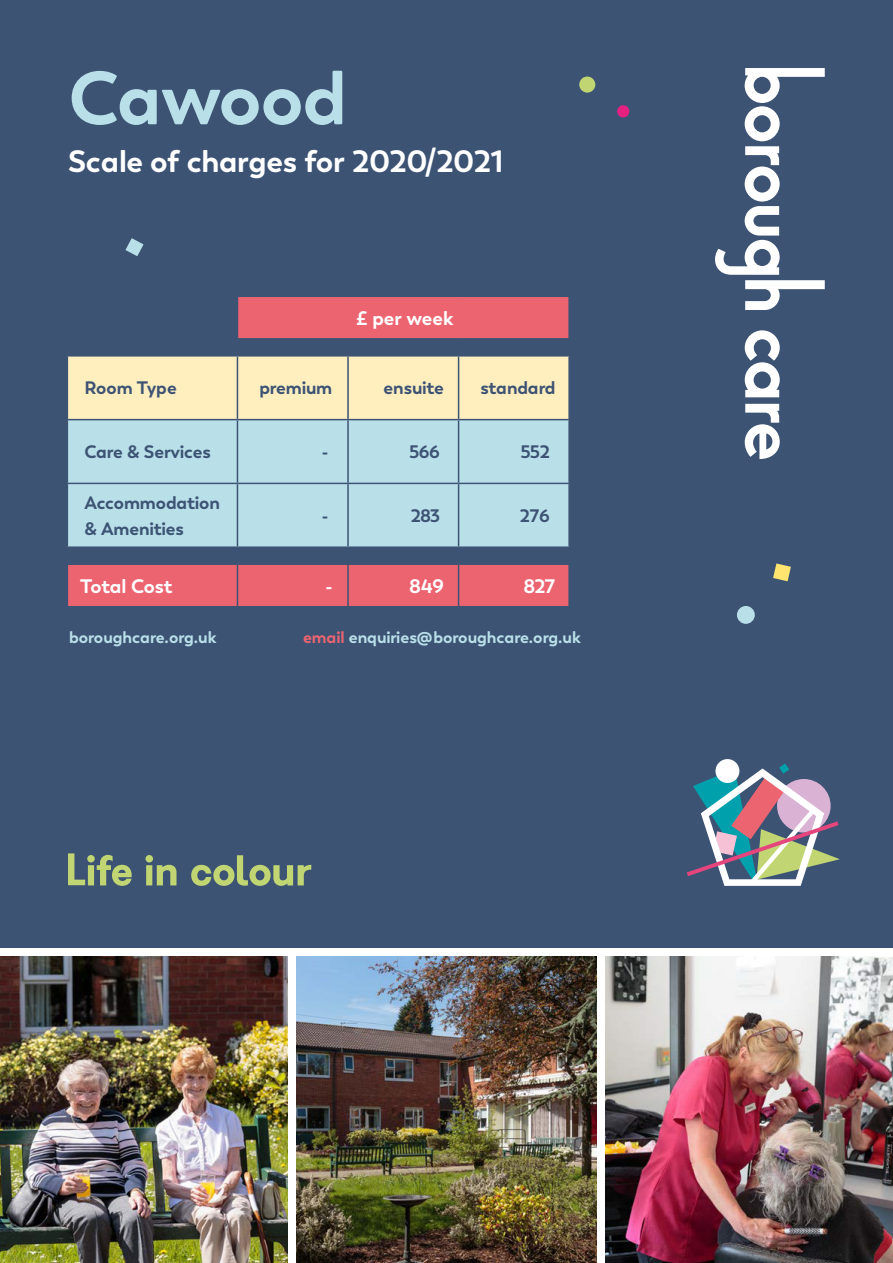
<style>
.page{position:relative;width:893px;height:1263px;background:#3d5374}
.page>*{position:absolute;margin:0;border:0;box-sizing:border-box;transform-origin:0 0}
.t1{font:700 75px "Boston";letter-spacing:-.015em;color:#b9e0e9}
.t2{font:700 30.75px "Boston";letter-spacing:-.015em;color:#fff}
.t3{font:700 19.5px "Boston";letter-spacing:-.01em;color:#fff}
.t4{font:700 18px/25.5px "Boston";letter-spacing:-.01em;color:#3d5374}
.t5{font:700 16.5px "Boston";color:#b9e0e9}
.s1{color:#ec6470}
</style>
<div class="page">
<svg style="left:715px;top:68px;width:110px;height:242px"></svg>
<svg style="left:745px;top:330px;width:35px;height:67px"></svg>
<svg style="left:745px;top:404px;width:35px;height:55px"></svg>
<svg style="left:715px;top:759px;width:25px;height:24px"></svg>
<svg style="left:687px;top:763px;width:153px;height:123px"></svg>
<svg style="left:68px;top:853px;width:64px;height:33px"></svg>
<svg style="left:146px;top:855px;width:30px;height:30px"></svg>
<svg style="left:191px;top:855px;width:120px;height:31px"></svg>
<svg style="left:68px;top:297px;width:500px;height:309px;fill:#ec6470"></svg>
<div style="left:68px;top:357px;width:500px;height:62px;background:#ffefbf"></div>
<div style="left:68px;top:420px;width:500px;height:126px;background:#b9e0e9"></div>
<hr style="left:237px;top:297px;width:1px;height:41px;background:#3d5374">
<hr style="left:237px;top:338px;width:111px;height:2px;background:#3d5374">
<hr style="left:348px;top:338px;width:111px;height:2px;background:#3d5374">
<hr style="left:459px;top:338px;width:111px;height:2px;background:#3d5374">
<hr style="left:67px;top:355px;width:170px;height:2px;background:#3d5374">
<hr style="left:237px;top:355px;width:111px;height:2px;background:#3d5374">
<hr style="left:237px;top:357px;width:1px;height:62px;background:#3d5374">
<hr style="left:348px;top:355px;width:111px;height:2px;background:#3d5374">
<hr style="left:347px;top:357px;width:2px;height:62px;background:#3d5374">
<hr style="left:459px;top:355px;width:111px;height:2px;background:#3d5374">
<hr style="left:458px;top:357px;width:1px;height:62px;background:#3d5374">
<hr style="left:67px;top:419px;width:170px;height:1px;background:#3d5374">
<hr style="left:237px;top:419px;width:111px;height:1px;background:#3d5374">
<hr style="left:237px;top:420px;width:1px;height:63px;background:#3d5374">
<hr style="left:348px;top:419px;width:111px;height:1px;background:#3d5374">
<hr style="left:347px;top:420px;width:2px;height:63px;background:#3d5374">
<hr style="left:459px;top:419px;width:111px;height:1px;background:#3d5374">
<hr style="left:458px;top:420px;width:1px;height:63px;background:#3d5374">
<hr style="left:67px;top:483px;width:170px;height:1px;background:#3d5374">
<hr style="left:237px;top:483px;width:111px;height:1px;background:#3d5374">
<hr style="left:237px;top:484px;width:1px;height:62px;background:#3d5374">
<hr style="left:348px;top:483px;width:111px;height:1px;background:#3d5374">
<hr style="left:347px;top:484px;width:2px;height:62px;background:#3d5374">
<hr style="left:459px;top:483px;width:111px;height:1px;background:#3d5374">
<hr style="left:458px;top:484px;width:1px;height:62px;background:#3d5374">
<hr style="left:67px;top:546px;width:170px;height:2px;background:#3d5374">
<hr style="left:237px;top:546px;width:111px;height:2px;background:#3d5374">
<hr style="left:348px;top:546px;width:111px;height:2px;background:#3d5374">
<hr style="left:459px;top:546px;width:111px;height:2px;background:#3d5374">
<hr style="left:67px;top:563px;width:170px;height:2px;background:#3d5374">
<hr style="left:237px;top:563px;width:111px;height:2px;background:#3d5374">
<hr style="left:237px;top:565px;width:1px;height:41px;background:#3d5374">
<hr style="left:348px;top:563px;width:111px;height:2px;background:#3d5374">
<hr style="left:347px;top:565px;width:2px;height:41px;background:#3d5374">
<hr style="left:459px;top:563px;width:111px;height:2px;background:#3d5374">
<hr style="left:458px;top:565px;width:1px;height:41px;background:#3d5374">
<svg style="left:617px;top:105px;width:13px;height:13px"></svg>
<svg style="left:125px;top:238px;width:19px;height:18px"></svg>
<div style="left:579px;top:77px;width:16px;height:16px;background:#c1d673;border-radius:50%"></div>
<div style="left:737px;top:606px;width:18px;height:18px;background:#b9e0e9;border-radius:50%"></div>
<svg style="left:773px;top:563px;width:18px;height:18px"></svg>
<div style="left:0;top:948px;width:893px;height:315px;background:#fff"></div>
<img style="left:0;top:957px;width:288px;height:306px">
<img style="left:296px;top:957px;width:301px;height:306px">
<img style="left:605px;top:957px;width:288px;height:306px">
<h1 class="t1" style="left:68px;top:52px;width:280px">Cawood</h1>
<h2 class="t2" style="left:68px;top:142px;width:437px">Scale of charges for 2020/2021</h2>
<p class="t3" style="left:356px;top:306px;width:99px">£ per week</p>
<p class="t4" style="left:84px;top:376px;width:94px">Room Type</p>
<p class="t4" style="left:259px;top:376px;width:75px">premium</p>
<p class="t4" style="left:383px;top:376px;width:62px">ensuite</p>
<p class="t4" style="left:480px;top:376px;width:77px">standard</p>
<p class="t4" style="left:84px;top:439px;width:128px">Care &amp; Services</p>
<p class="t4" style="left:322px;top:439px;width:8px">-</p>
<p class="t4" style="left:409px;top:439px;width:32px">566</p>
<p class="t4" style="left:520px;top:439px;width:31px">552</p>
<p class="t4" style="left:84px;top:490px;width:137px">Accommodation &amp; Amenities</p>
<p class="t4" style="left:322px;top:503px;width:8px">-</p>
<p class="t4" style="left:411px;top:503px;width:31px">283</p>
<p class="t4" style="left:520px;top:503px;width:32px">276</p>
<p class="t3" style="left:80px;top:574px;width:94px">Total Cost</p>
<p class="t3" style="left:325px;top:574px;width:9px">-</p>
<p class="t3" style="left:409px;top:574px;width:36px">849</p>
<p class="t3" style="left:524px;top:574px;width:33px">827</p>
<p class="t5" style="left:69px;top:627px;width:149px">boroughcare.org.uk</p>
<p class="t5" style="left:303px;top:627px;width:279px"><span class="s1">email</span> enquiries@boroughcare.org.uk</p>
</div>
